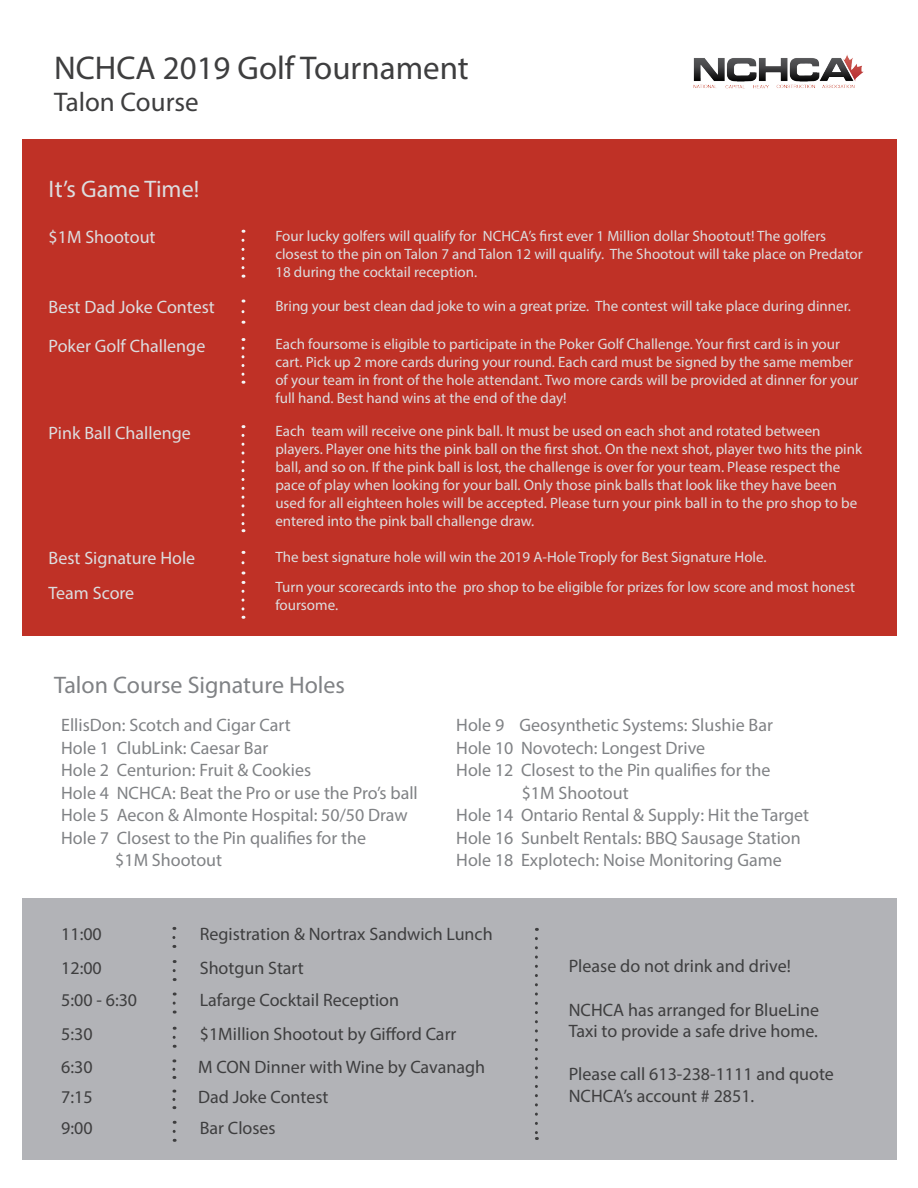
<style>
.page{position:relative;width:918px;height:1188px;background:#fff}
.page>*{position:absolute;margin:0;border:0;box-sizing:border-box;transform-origin:0 0}
.t1{font:33px "Myriad Pro";color:#3e3e3f}
.t2{font:27px "Myriad Pro";color:#3e3e3f}
.t3{font:24px "Myriad Pro";color:#808285}
.t4{font:24px "Myriad Pro";color:#dcdddf}
.t5{font:18px "Myriad Pro";color:#808285}
.t6{font:18px/21.6px "Myriad Pro";color:#3e3e3f}
.t7{font:18px "Myriad Pro";color:#dcdddf}
.t8{font:15px/18px "Myriad Pro";color:#dcdddf}
</style>
<div class="page">
<div style="left:22px;top:140px;width:874px;height:496px;background:#bf3126"></div>
<div style="left:22px;top:898px;width:875px;height:262px;background:#b2b3b7"></div>
<img style="left:694px;top:54px;width:170px;height:35px">
<svg style="left:242px;top:240px;width:2px;height:38px"></svg>
<svg style="left:242px;top:348px;width:2px;height:36px"></svg>
<svg style="left:242px;top:312px;width:2px;height:12px"></svg>
<svg style="left:173px;top:971px;width:3px;height:10px"></svg>
<svg style="left:173px;top:1037px;width:3px;height:11px"></svg>
<svg style="left:172px;top:1069px;width:3px;height:10px"></svg>
<svg style="left:535px;top:938px;width:3px;height:202px"></svg>
<svg style="left:242px;top:591px;width:2px;height:28px"></svg>
<svg style="left:242px;top:435px;width:2px;height:97px"></svg>
<svg style="left:173px;top:1131px;width:3px;height:11px"></svg>
<svg style="left:173px;top:1003px;width:3px;height:11px"></svg>
<svg style="left:172px;top:937px;width:3px;height:11px"></svg>
<svg style="left:172px;top:1099px;width:3px;height:10px"></svg>
<p class="t1" style="left:54px;top:47px;width:416px">NCHCA 2019 Golf Tournament</p>
<p class="t2" style="left:54px;top:85px;width:146px">Talon Course</p>
<p class="t4" style="left:49px;top:174px;width:152px">It’s Game Time!</p>
<p class="t7" style="left:49px;top:226px;width:108px">$1M Shootout</p>
<p class="t7" style="left:49px;top:296px;width:168px">Best Dad Joke Contest</p>
<p class="t8" style="left:275px;top:227px;width:589px">Four lucky golfers will qualify for NCHCA’s first ever 1 Million dollar Shootout! The golfers closest to the pin on Talon 7 and Talon 12 will qualify. The Shootout will take place on Predator<br>18 during the cocktail reception.</p>
<p class="t8" style="left:275px;top:297px;width:577px">Bring your best clean dad joke to win a great prize. The contest will take place during dinner.</p>
<p class="t7" style="left:49px;top:334px;width:158px">Poker Golf Challenge</p>
<p class="t8" style="left:275px;top:335px;width:585px">Each foursome is eligible to participate in the Poker Golf Challenge. Your first card is in your cart. Pick up 2 more cards during your round. Each card must be signed by the same member of your team in front of the hole attendant. Two more cards will be provided at dinner for your full hand. Best hand wins at the end of the day!</p>
<p class="t7" style="left:49px;top:422px;width:144px">Pink Ball Challenge</p>
<p class="t8" style="left:275px;top:422px;width:588px">Each team will receive one pink ball. It must be used on each shot and rotated between players. Player one hits the pink ball on the first shot. On the next shot, player two hits the pink ball, and so on. If the pink ball is lost, the challenge is over for your team. Please respect the pace of play when looking for your ball. Only those pink balls that look like they have been used for all eighteen holes will be accepted. Please turn your pink ball in to the pro shop to be entered into the pink ball challenge draw.</p>
<p class="t7" style="left:49px;top:547px;width:148px">Best Signature Hole</p>
<p class="t8" style="left:275px;top:548px;width:493px">The best signature hole will win the 2019 A-Hole Troply for Best Signature Hole.</p>
<p class="t7" style="left:49px;top:582px;width:87px">Team Score</p>
<p class="t8" style="left:275px;top:578px;width:581px">Turn your scorecards into the pro shop to be eligible for prizes for low score and most honest foursome.</p>
<p class="t3" style="left:54px;top:670px;width:293px">Talon Course Signature Holes</p>
<p class="t5" style="left:61px;top:714px;width:231px">EllisDon: Scotch and Cigar Cart</p>
<p class="t5" style="left:61px;top:737px;width:209px">Hole 1 ClubLink: Caesar Bar</p>
<p class="t5" style="left:61px;top:759px;width:252px">Hole 2 Centurion: Fruit &amp; Cookies</p>
<p class="t5" style="left:61px;top:782px;width:358px">Hole 4 NCHCA: Beat the Pro or use the Pro’s ball</p>
<p class="t5" style="left:61px;top:804px;width:348px">Hole 5 Aecon &amp; Almonte Hospital: 50/50 Draw</p>
<p class="t5" style="left:61px;top:827px;width:306px">Hole 7 Closest to the Pin qualifies for the</p>
<p class="t5" style="left:115px;top:849px;width:108px">$1M Shootout</p>
<p class="t5" style="left:456px;top:714px;width:318px">Hole 9 Geosynthetic Systems: Slushie Bar</p>
<p class="t5" style="left:456px;top:737px;width:250px">Hole 10 Novotech: Longest Drive</p>
<p class="t5" style="left:456px;top:759px;width:316px">Hole 12 Closest to the Pin qualifies for the</p>
<p class="t5" style="left:522px;top:782px;width:108px">$1M Shootout</p>
<p class="t5" style="left:456px;top:804px;width:354px">Hole 14 Ontario Rental &amp; Supply: Hit the Target</p>
<p class="t5" style="left:456px;top:827px;width:346px">Hole 16 Sunbelt Rentals: BBQ Sausage Station</p>
<p class="t5" style="left:456px;top:849px;width:327px">Hole 18 Explotech: Noise Monitoring Game</p>
<p class="t6" style="left:61px;top:923px;width:42px">11:00</p>
<p class="t6" style="left:200px;top:923px;width:294px">Registration &amp; Nortrax Sandwich Lunch</p>
<p class="t6" style="left:200px;top:956px;width:106px">Shotgun Start</p>
<p class="t6" style="left:569px;top:955px;width:224px">Please do not drink and drive!</p>
<p class="t6" style="left:569px;top:998px;width:252px">NCHCA has arranged for BlueLine<br>Taxi to provide a safe drive home.</p>
<p class="t6" style="left:569px;top:1063px;width:267px">Please call 613-238-1111 and quote<br>NCHCA’s account # 2851.</p>
<p class="t6" style="left:61px;top:956px;width:42px">12:00</p>
<p class="t6" style="left:61px;top:989px;width:78px">5:00 - 6:30</p>
<p class="t6" style="left:200px;top:989px;width:201px">Lafarge Cocktail Reception</p>
<p class="t6" style="left:200px;top:1023px;width:258px">$1Million Shootout by Gifford Carr</p>
<p class="t6" style="left:198px;top:1056px;width:289px">M CON Dinner with Wine by Cavanagh</p>
<p class="t6" style="left:61px;top:1023px;width:33px">5:30</p>
<p class="t6" style="left:61px;top:1056px;width:33px">6:30</p>
<p class="t6" style="left:61px;top:1086px;width:33px">7:15</p>
<p class="t6" style="left:198px;top:1086px;width:132px">Dad Joke Contest</p>
<p class="t6" style="left:61px;top:1117px;width:33px">9:00</p>
<p class="t6" style="left:200px;top:1117px;width:77px">Bar Closes</p>
</div>
